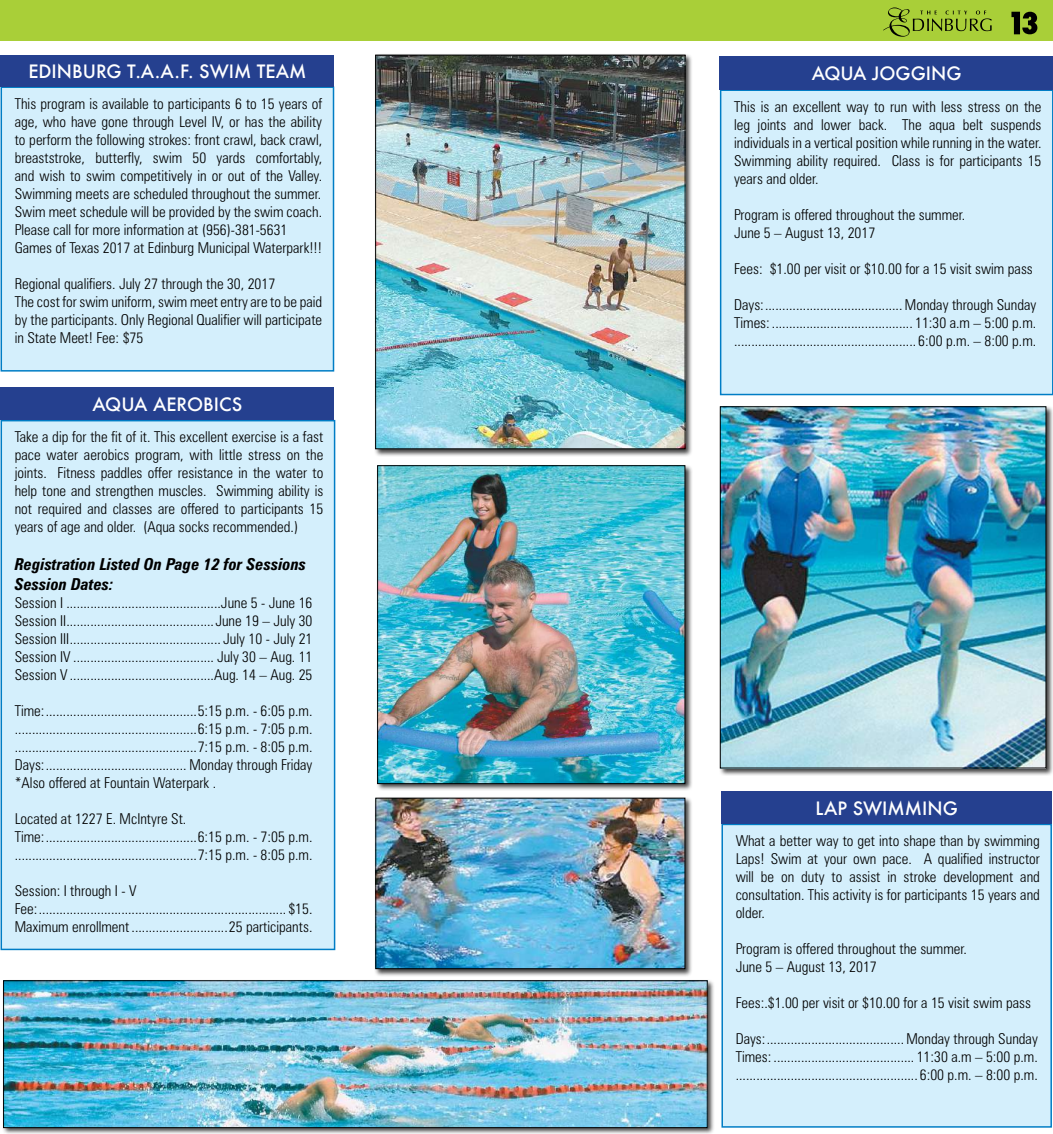
<style>
.page{position:relative;width:1053px;height:1134px;background:#fff}
.page>*{position:absolute;margin:0;border:0;box-sizing:border-box;transform-origin:0 0}
.t1{font:500 18px "Futura";color:#fff}
.t2{font:italic 700 condensed 16.5px/19.8px "Zurich BT";color:#000}
.t3{font:300 condensed 15px/18px "Zurich BT";color:#000;text-align:justify}
</style>
<div class="page">
<div style="left:1px;top:0;width:1052px;height:41px;background:#a9cf38"></div>
<svg style="left:883px;top:7px;width:109px;height:30px"></svg>
<svg style="left:1011px;top:12px;width:26px;height:22px"></svg>
<div style="left:374px;top:54px;width:319px;height:403px;background:#000;opacity:.75"></div>
<img style="left:378px;top:57px;width:305px;height:390px">
<div style="left:376px;top:55px;width:309px;height:394px;border:1px solid #000"></div>
<div style="left:1px;top:421px;width:334px;height:528px;background:#d4effc"></div>
<div style="left:1px;top:420px;width:334px;height:530px;border:2px solid #007dc5"></div>
<div style="left:1px;top:87px;width:333px;height:284px;background:#d4effc"></div>
<div style="left:1px;top:86px;width:333px;height:286px;border:2px solid #007dc5"></div>
<div style="left:721px;top:90px;width:332px;height:305px;background:#d4effc"></div>
<div style="left:720px;top:90px;width:333px;height:305px;border:2px solid #007dc5"></div>
<div style="left:1px;top:387px;width:333px;height:33px;background:#25408f"></div>
<div style="left:1px;top:55px;width:333px;height:31px;background:#25408f"></div>
<div style="left:720px;top:56px;width:333px;height:34px;background:#25408f"></div>
<div style="left:374px;top:796px;width:319px;height:181px;background:#000;opacity:.75"></div>
<img style="left:378px;top:800px;width:305px;height:167px">
<div style="left:376px;top:798px;width:309px;height:171px;border:1px solid #000"></div>
<div style="left:719px;top:405px;width:334px;height:371px;background:#000;opacity:.75"></div>
<img style="left:722px;top:409px;width:322px;height:357px">
<div style="left:376px;top:464px;width:317px;height:328px;background:#000;opacity:.75"></div>
<img style="left:379px;top:467px;width:304px;height:315px">
<div style="left:377px;top:465px;width:308px;height:319px;border:1px solid #000"></div>
<div style="left:2px;top:979px;width:713px;height:155px;background:#000;opacity:.75"></div>
<img style="left:6px;top:983px;width:699px;height:143px">
<div style="left:4px;top:981px;width:703px;height:147px;border:1px solid #000"></div>
<div style="left:722px;top:824px;width:329px;height:303px;background:#d4effc"></div>
<div style="left:721px;top:824px;width:331px;height:304px;border:2px solid #007dc5"></div>
<div style="left:721px;top:791px;width:331px;height:33px;background:#25408f"></div>
<p class="t1" style="left:28px;top:59px;width:23px">EDINBURG</p>
<p class="t1" style="left:127px;top:59px;width:165px">T.A.A.F. SWIM TEAM</p>
<p class="t1" style="left:812px;top:61px;width:152px">AQUA JOGGING</p>
<p class="t3" style="left:15px;top:94px;width:309px;text-align:left">This program is available to participants 6 to 15 years of age, who have gone through Level IV, or has the ability to perform the following strokes: front crawl, back crawl, breaststroke, butterfly, swim 50 yards comfortably, and wish to swim competitively in or out of the Valley.<br>Swimming meets are scheduled throughout the summer.<br>Swim meet schedule will be provided by the swim coach.<br>Please call for more information at (956)-381-5631<br>Games of Texas 2017 at Edinburg Municipal Waterpark!!!</p>
<p class="t3" style="left:15px;top:274px;width:309px;text-align:left">Regional qualifiers. July 27 through the 30, 2017<br>The cost for swim uniform, swim meet entry are to be paid by the participants. Only Regional Qualifier will participate in State Meet! Fee: $75</p>
<p class="t1" style="left:93px;top:392px;width:139px">AQUA AEROBICS</p>
<p class="t3" style="left:15px;top:428px;width:310px">Take a dip for the fit of it. This excellent exercise is a fast pace water aerobics program, with little stress on the joints. Fitness paddles offer resistance in the water to help tone and strengthen muscles. Swimming ability is not required and classes are offered to participants 15 years of age and older. (Aqua socks recommended.)</p>
<p class="t2" style="left:15px;top:554px;width:293px">Registration Listed On Page 12 for Sessions<br>Session Dates:</p>
<p class="t3" style="left:15px;top:593px;width:299px">Session I .............................................June 5 - June 16<br>Session II...........................................June 19 – July 30<br>Session III............................................ July 10 - July 21<br>Session IV ......................................... July 30 – Aug. 11<br>Session V ..........................................Aug. 14 – Aug. 25</p>
<p class="t3" style="left:15px;top:701px;width:299px">Time:............................................5:15 p.m. - 6:05 p.m. .....................................................6:15 p.m. - 7:05 p.m. .....................................................7:15 p.m. - 8:05 p.m.<br>Days:......................................... Monday through Friday *Also offered at Fountain Waterpark .</p>
<p class="t3" style="left:15px;top:809px;width:299px;text-align:left">Located at 1227 E. McIntyre St.<br>Time:............................................6:15 p.m. - 7:05 p.m. .....................................................7:15 p.m. - 8:05 p.m.</p>
<p class="t3" style="left:15px;top:881px;width:299px;text-align:left">Session: I through I - V<br>Fee:........................................................................ $15.<br>Maximum enrollment ............................25 participants.</p>
<p class="t3" style="left:734px;top:97px;width:309px">This is an excellent way to run with less stress on the leg joints and lower back. The aqua belt suspends individuals in a vertical position while running in the water.<br>Swimming ability required. Class is for participants 15 years and older.</p>
<p class="t3" style="left:734px;top:205px;width:233px">Program is offered throughout the summer.<br>June 5 – August 13, 2017</p>
<p class="t3" style="left:734px;top:259px;width:300px">Fees: $1.00 per visit or $10.00 for a 15 visit swim pass</p>
<p class="t3" style="left:734px;top:295px;width:304px">Days:........................................ Monday through Sunday Times: ......................................... 11:30 a.m – 5:00 p.m. ..................................................... 6:00 p.m. – 8:00 p.m.</p>
<p class="t1" style="left:815px;top:796px;width:144px">LAP SWIMMING</p>
<p class="t3" style="left:736px;top:831px;width:306px">What a better way to get into shape than by swimming Laps! Swim at your own pace. A qualified instructor will be on duty to assist in stroke development and consultation. This activity is for participants 15 years and older.</p>
<p class="t3" style="left:736px;top:939px;width:233px">Program is offered throughout the summer.<br>June 5 – August 13, 2017</p>
<p class="t3" style="left:736px;top:993px;width:297px">Fees:.$1.00 per visit or $10.00 for a 15 visit swim pass</p>
<p class="t3" style="left:736px;top:1029px;width:304px">Days:........................................ Monday through Sunday Times: ......................................... 11:30 a.m – 5:00 p.m. ..................................................... 6:00 p.m. – 8:00 p.m.</p>
</div>
